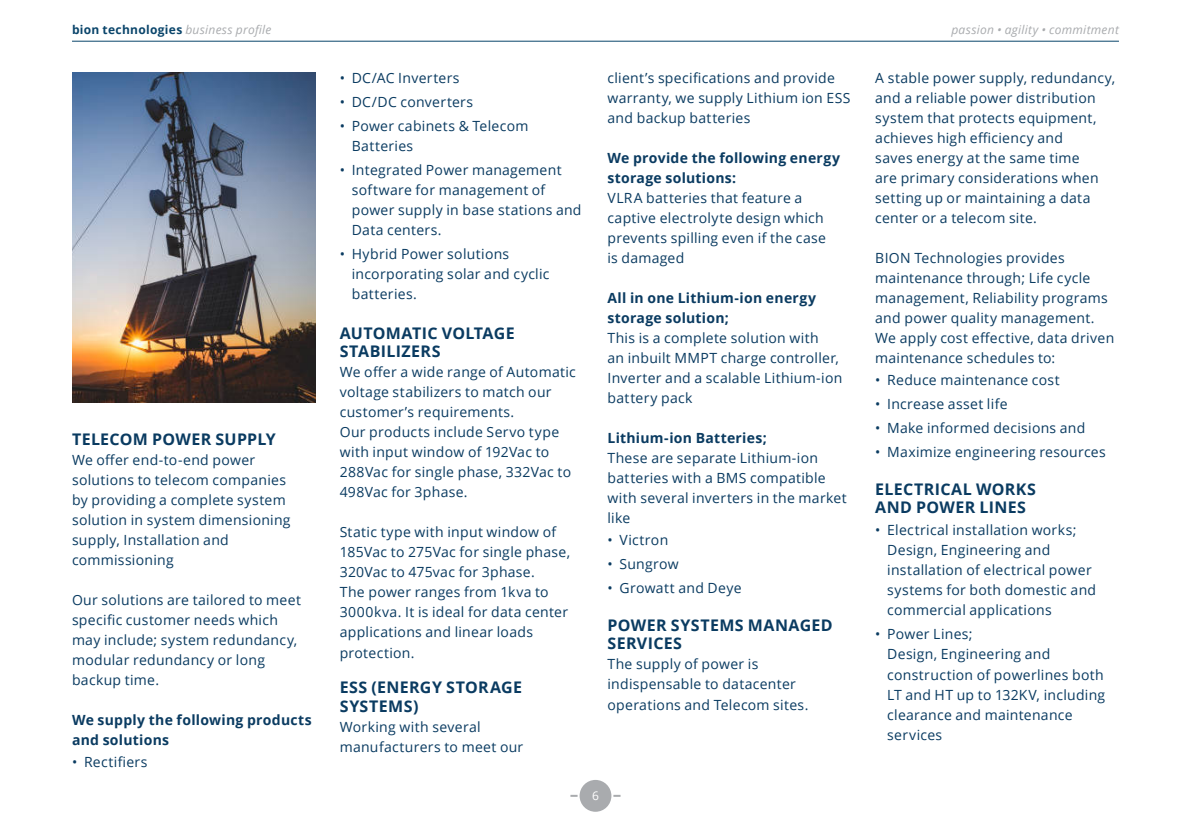
<style>
.page{position:relative;width:1191px;height:840px;background:#fff}
.page>*{position:absolute;margin:0;border:0;box-sizing:border-box;transform-origin:0 0}
.t1{font:700 16px/18px "Open Sans";letter-spacing:.025em;color:#0a3b61}
.t2{font:14px/20px "Open Sans";letter-spacing:.02em;color:#0a3b61}
.t3{font:700 14px/20px "Open Sans";letter-spacing:.02em;color:#0a3b61}
.t4{font:700 12px "Open Sans";letter-spacing:.025em;color:#0a456b}
.t5{font:italic 12px "Open Sans";letter-spacing:.025em;color:#a9abae}
.t6{font:12px "Open Sans";color:#fff}
.s1{font-weight:400;font-style:italic;color:#a9abae}
</style>
<div class="page">
<hr style="left:72px;top:41px;width:1047px;height:1px;background:#0a456b">
<svg style="left:570px;top:794px;width:7px;height:2px"></svg>
<svg style="left:613px;top:794px;width:7px;height:2px"></svg>
<div style="left:579px;top:779px;width:32px;height:32px;background:#a9abae;border-radius:50%"></div>
<img style="left:72px;top:72px;width:244px;height:330px">
<p class="t4" style="left:72px;top:21px;width:201px">bion technologies <span class="s1">business profile</span></p>
<p class="t5" style="left:951px;top:22px;width:169px">passion • agility • commitment</p>
<p class="t1" style="left:72px;top:429px;width:205px">TELECOM POWER SUPPLY</p>
<p class="t2" style="left:72px;top:449px;width:220px">We offer end-to-end power solutions to telecom companies by providing a complete system solution in system dimensioning supply, Installation and commissioning</p>
<p class="t2" style="left:72px;top:589px;width:230px">Our solutions are tailored to meet specific customer needs which may include; system redundancy, modular redundancy or long backup time.</p>
<p class="t3" style="left:72px;top:709px;width:241px">We supply the following products and solutions</p>
<p class="t2" style="left:72px;top:751px;width:77px">• Rectifiers</p>
<p class="t2" style="left:340px;top:67px;width:121px">• DC/AC Inverters</p>
<p class="t2" style="left:340px;top:91px;width:135px">• DC/DC converters</p>
<p class="t2" style="left:352px;top:115px;width:178px;text-indent:-12px">• Power cabinets &amp; Telecom<br>Batteries</p>
<p class="t2" style="left:352px;top:159px;width:231px;text-indent:-12px">• Integrated Power management software for management of power supply in base stations and<br>Data centers.</p>
<p class="t2" style="left:352px;top:243px;width:199px;text-indent:-12px">• Hybrid Power solutions incorporating solar and cyclic batteries.</p>
<p class="t1" style="left:340px;top:324px;width:176px">AUTOMATIC VOLTAGE<br>STABILIZERS</p>
<p class="t2" style="left:340px;top:361px;width:238px">We offer a wide range of Automatic voltage stabilizers to match our customer’s requirements.<br>Our products include Servo type with input window of 192Vac to<br>288Vac for single phase, 332Vac to<br>498Vac for 3phase.</p>
<p class="t2" style="left:340px;top:521px;width:232px">Static type with input window of<br>185Vac to 275Vac for single phase,<br>320Vac to 475vac for 3phase.<br>The power ranges from 1kva to<br>3000kva. It is ideal for data center applications and linear loads protection.</p>
<p class="t1" style="left:340px;top:678px;width:184px">ESS (ENERGY STORAGE<br>SYSTEMS)</p>
<p class="t2" style="left:340px;top:715px;width:185px">Working with several manufacturers to meet our</p>
<p class="t2" style="left:607px;top:67px;width:244px">client’s specifications and provide warranty, we supply Lithium ion ESS and backup batteries</p>
<p class="t3" style="left:607px;top:147px;width:234px">We provide the following energy storage solutions:</p>
<p class="t2" style="left:607px;top:187px;width:220px">VLRA batteries that feature a captive electrolyte design which prevents spilling even if the case is damaged</p>
<p class="t3" style="left:607px;top:287px;width:210px">All in one Lithium-ion energy storage solution;</p>
<p class="t2" style="left:607px;top:327px;width:236px">This is a complete solution with<br>an inbuilt MMPT charge controller,<br>Inverter and a scalable Lithium-ion battery pack</p>
<p class="t3" style="left:607px;top:427px;width:161px">Lithium-ion Batteries;</p>
<p class="t2" style="left:607px;top:447px;width:241px">These are separate Lithium-ion batteries with a BMS compatible with several inverters in the market like</p>
<p class="t2" style="left:607px;top:529px;width:62px">• Victron</p>
<p class="t2" style="left:607px;top:553px;width:73px">• Sungrow</p>
<p class="t2" style="left:607px;top:577px;width:136px">• Growatt and Deye</p>
<p class="t1" style="left:607px;top:616px;width:227px">POWER SYSTEMS MANAGED<br>SERVICES</p>
<p class="t2" style="left:607px;top:653px;width:202px">The supply of power is indispensable to datacenter operations and Telecom sites.</p>
<p class="t6" style="left:592px;top:786px;width:8px">6</p>
<p class="t2" style="left:875px;top:67px;width:241px">A stable power supply, redundancy, and a reliable power distribution system that protects equipment, achieves high efficiency and<br>saves energy at the same time<br>are primary considerations when setting up or maintaining a data center or a telecom site.</p>
<p class="t2" style="left:875px;top:247px;width:241px">BION Technologies provides maintenance through; Life cycle management, Reliability programs and power quality management.<br>We apply cost effective, data driven maintenance schedules to:</p>
<p class="t2" style="left:875px;top:369px;width:186px">• Reduce maintenance cost</p>
<p class="t2" style="left:875px;top:393px;width:134px">• Increase asset life</p>
<p class="t2" style="left:875px;top:417px;width:212px">• Make informed decisions and</p>
<p class="t2" style="left:875px;top:441px;width:232px">• Maximize engineering resources</p>
<p class="t1" style="left:875px;top:480px;width:162px">ELECTRICAL WORKS<br>AND POWER LINES</p>
<p class="t2" style="left:887px;top:519px;width:210px;text-indent:-12px">• Electrical installation works;<br>Design, Engineering and installation of electrical power systems for both domestic and commercial applications</p>
<p class="t2" style="left:887px;top:623px;width:219px;text-indent:-12px">• Power Lines;<br>Design, Engineering and construction of powerlines both<br>LT and HT up to 132KV, including clearance and maintenance services</p>
</div>
